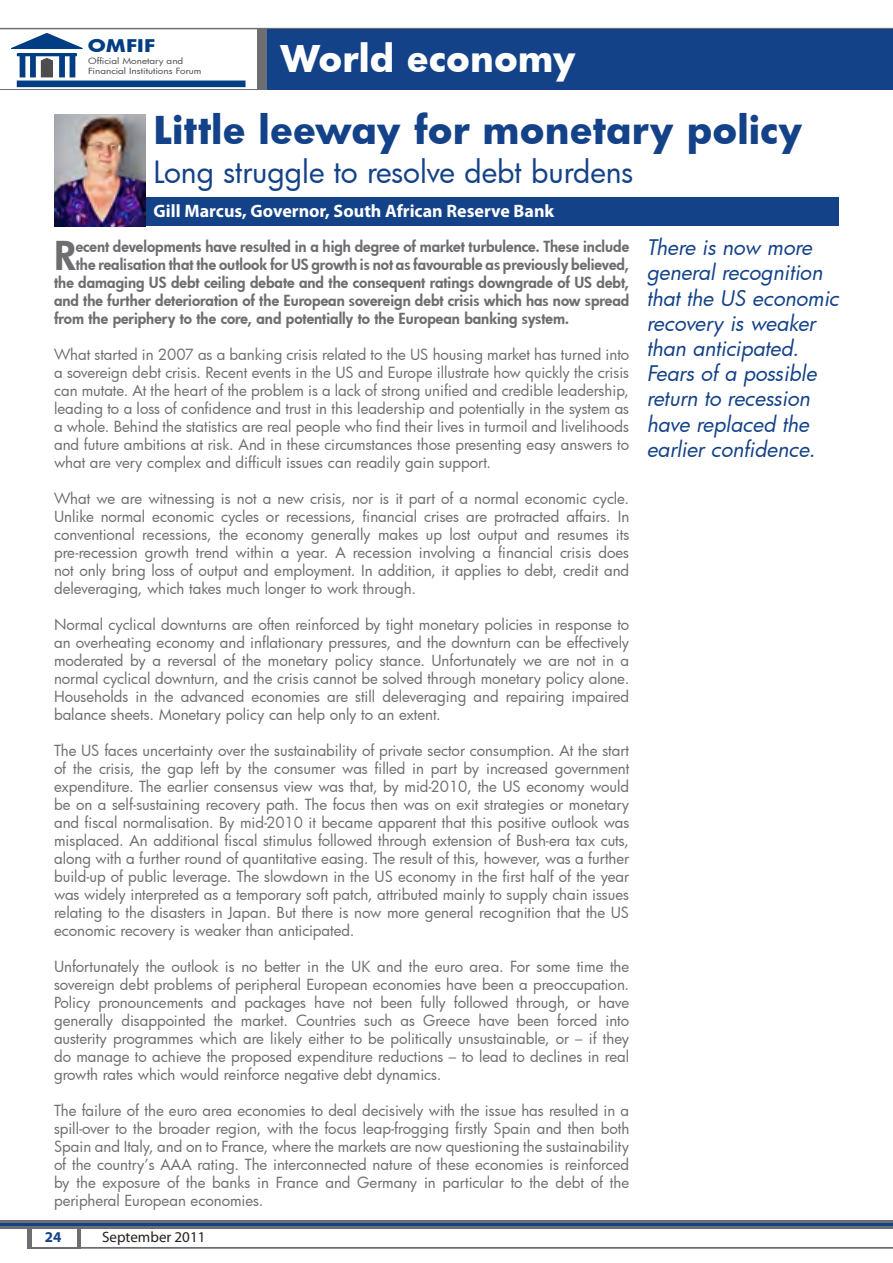
<style>
.page{position:relative;width:893px;height:1263px;background:#fff}
.page>*{position:absolute;margin:0;border:0;box-sizing:border-box;transform-origin:0 0}
.t1{font:800 38.85px "Futura";color:#6d6e71}
.t2{font:700 37.5px "Futura";color:#144288}
.t3{font:700 36px "Futura";color:#fff}
.t4{font:30px "Futura";color:#144288}
.t5{font:italic 21px/25.2px "Futura";color:#144288}
.t6{font:700 18px "Myriad Pro";color:#fff}
.t7{font:700 17.1px "Futura";color:#003d82;scale:1.19 1}
.t8{font:15px/18px "Futura";color:#6d6e71;text-align:justify}
.t9{font:800 15px "Futura";color:#6d6e71}
.t10{font:15px "Myriad Pro";color:#27201e}
.t11{font:700 15px "Myriad Pro";color:#144288}
.t12{font:8.25px/9.9px "Futura";color:#4d4d4d;scale:1.19 1}
</style>
<div class="page">
<div style="left:27px;top:1222px;width:54px;height:26px;background:#6d6e71"></div>
<div style="left:32px;top:1222px;width:44px;height:25px;background:#fff"></div>
<svg style="left:0;top:29px;width:268px;height:61px"></svg>
<div style="left:0;top:28px;width:257px;height:60px;background:#fff"></div>
<svg style="left:11px;top:33px;width:235px;height:54px"></svg>
<hr style="left:0;top:28px;width:893px;height:1px;background:#6d6e71">
<hr style="left:27px;top:1247px;width:866px;height:1px;background:#6d6e71">
<div style="left:268px;top:29px;width:625px;height:61px;background:#144288"></div>
<svg style="left:0;top:1220px;width:893px;height:8px;background:#5e6674"></svg>
<hr style="left:0;top:1223px;width:893px;height:2px;background:#144288">
<div style="left:139px;top:197px;width:700px;height:29px;background:#144288"></div>
<img style="left:54px;top:115px;width:91px;height:111px">
<p class="t7" style="left:88px;top:33px;width:58px">OMFIF</p>
<p class="t12" style="left:88px;top:56px;width:97px">Official Monetary and<br>Financial Institutions Forum</p>
<h2 class="t2" style="left:154px;top:104px;width:651px">Little leeway for monetary policy</h2>
<h3 class="t4" style="left:154px;top:151px;width:481px">Long struggle to resolve debt burdens</h3>
<p class="t6" style="left:154px;top:199px;width:402px">Gill Marcus, Governor, South African Reserve Bank</p>
<h3 class="t3" style="left:280px;top:33px;width:298px">World economy</h3>
<h1 class="t1" style="left:54px;top:229px;width:23px">R</h1>
<p class="t9" style="left:76px;top:236px;width:555px">ecent developments have resulted in a high degree of market turbulence. These include</p>
<p class="t9" style="left:76px;top:254px;width:555px">the realisation that the outlook for US growth is not as favourable as previously believed,</p>
<p class="t9" style="left:54px;top:272px;width:577px">the damaging US debt ceiling debate and the consequent ratings downgrade of US debt,</p>
<p class="t9" style="left:54px;top:290px;width:577px">and the further deterioration of the European sovereign debt crisis which has now spread</p>
<p class="t9" style="left:54px;top:308px;width:517px">from the periphery to the core, and potentially to the European banking system.</p>
<p class="t8" style="left:54px;top:345px;width:577px">What started in 2007 as a banking crisis related to the US housing market has turned into a sovereign debt crisis. Recent events in the US and Europe illustrate how quickly the crisis can mutate. At the heart of the problem is a lack of strong unified and credible leadership, leading to a loss of confidence and trust in this leadership and potentially in the system as a whole. Behind the statistics are real people who find their lives in turmoil and livelihoods and future ambitions at risk. And in these circumstances those presenting easy answers to what are very complex and difficult issues can readily gain support.</p>
<p class="t8" style="left:54px;top:489px;width:577px">What we are witnessing is not a new crisis, nor is it part of a normal economic cycle.<br>Unlike normal economic cycles or recessions, financial crises are protracted affairs. In conventional recessions, the economy generally makes up lost output and resumes its pre-recession growth trend within a year. A recession involving a financial crisis does not only bring loss of output and employment. In addition, it applies to debt, credit and deleveraging, which takes much longer to work through.</p>
<p class="t8" style="left:54px;top:615px;width:577px">Normal cyclical downturns are often reinforced by tight monetary policies in response to an overheating economy and inflationary pressures, and the downturn can be effectively moderated by a reversal of the monetary policy stance. Unfortunately we are not in a normal cyclical downturn, and the crisis cannot be solved through monetary policy alone.<br>Households in the advanced economies are still deleveraging and repairing impaired balance sheets. Monetary policy can help only to an extent.</p>
<p class="t8" style="left:54px;top:741px;width:577px">The US faces uncertainty over the sustainability of private sector consumption. At the start of the crisis, the gap left by the consumer was filled in part by increased government expenditure. The earlier consensus view was that, by mid-2010, the US economy would be on a self-sustaining recovery path. The focus then was on exit strategies or monetary and fiscal normalisation. By mid-2010 it became apparent that this positive outlook was misplaced. An additional fiscal stimulus followed through extension of Bush-era tax cuts, along with a further round of quantitative easing. The result of this, however, was a further build-up of public leverage. The slowdown in the US economy in the first half of the year was widely interpreted as a temporary soft patch, attributed mainly to supply chain issues relating to the disasters in Japan. But there is now more general recognition that the US economic recovery is weaker than anticipated.</p>
<p class="t8" style="left:54px;top:957px;width:577px">Unfortunately the outlook is no better in the UK and the euro area. For some time the sovereign debt problems of peripheral European economies have been a preoccupation.<br>Policy pronouncements and packages have not been fully followed through, or have generally disappointed the market. Countries such as Greece have been forced into austerity programmes which are likely either to be politically unsustainable, or – if they do manage to achieve the proposed expenditure reductions – to lead to declines in real growth rates which would reinforce negative debt dynamics.</p>
<p class="t8" style="left:54px;top:1101px;width:577px">The failure of the euro area economies to deal decisively with the issue has resulted in a spill-over to the broader region, with the focus leap-frogging firstly Spain and then both Spain and Italy, and on to France, where the markets are now questioning the sustainability of the country’s AAA rating. The interconnected nature of these economies is reinforced by the exposure of the banks in France and Germany in particular to the debt of the peripheral European economies.</p>
<p class="t11" style="left:45px;top:1227px;width:18px">24</p>
<p class="t10" style="left:102px;top:1228px;width:105px">September 2011</p>
<h3 class="t5" style="left:647px;top:234px;width:194px">There is now more general recognition that the US economic recovery is weaker than anticipated.<br>Fears of a possible return to recession have replaced the earlier confidence.</h3>
</div>
